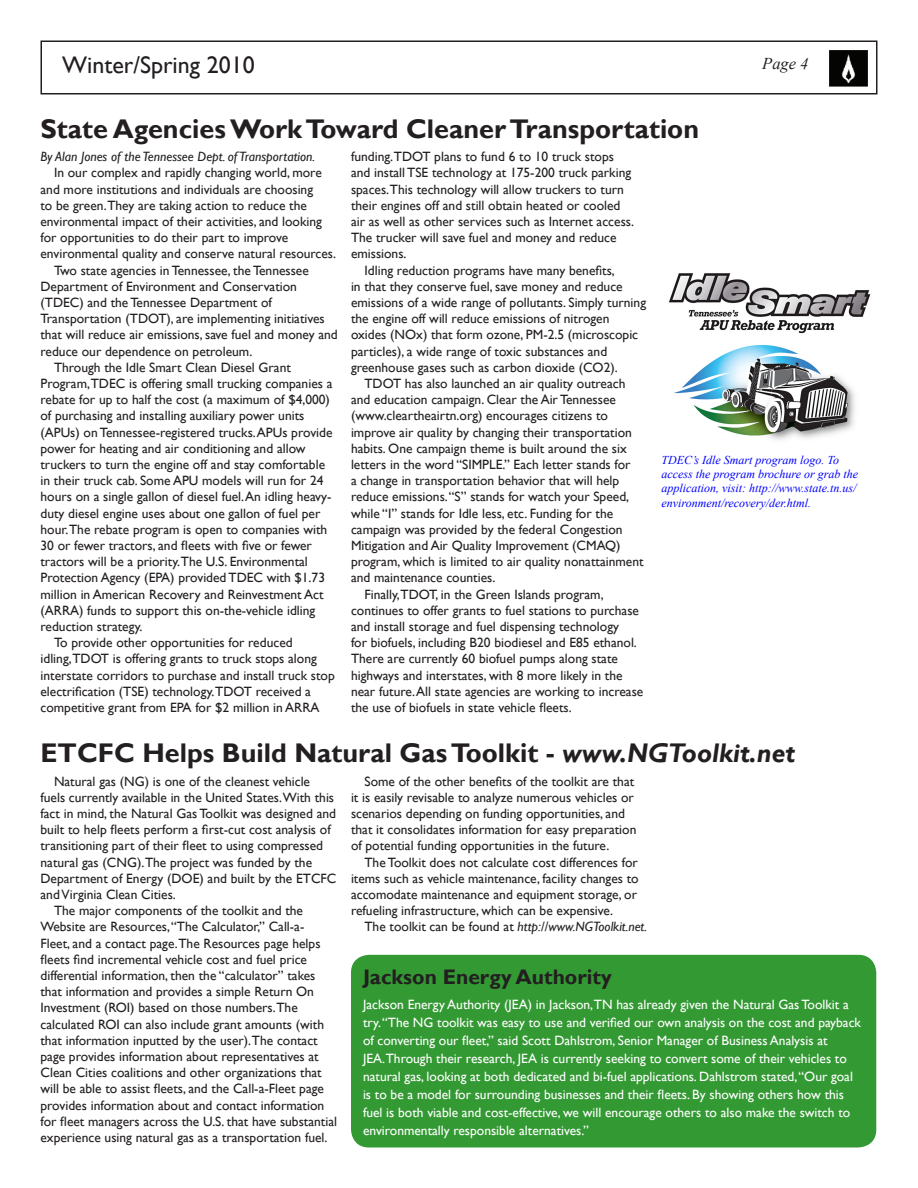
<style>
.page{position:relative;width:918px;height:1188px;background:#fff}
.page>*{position:absolute;margin:0;border:0;box-sizing:border-box;transform-origin:0 0}
.t1{font:700 27px "Gill Sans";color:#231f20}
.t2{font:24px "Gill Sans";color:#231f20}
.t3{font:700 21px "Gill Sans";color:#231f20}
.t4{font:italic 16.5px "Times New Roman";color:#231f20}
.t5{font:13.5px/16.2px "Gill Sans";color:#231f20}
.t6{font:13.5px/18px "Gill Sans";color:#fff}
.t7{font:italic 13.5px "Gill Sans";color:#231f20}
.t8{font:italic 12px/14.4px "Times New Roman";color:#00f}
.s1{font-style:italic}
.s2{font-style:normal}
</style>
<div class="page">
<img style="left:669px;top:273px;width:202px;height:167px">
<div style="left:351px;top:955px;width:525px;height:193px;background:#393;border-radius:18px"></div>
<div style="left:40px;top:40px;width:838px;height:54px;border:2px solid #231f20"></div>
<img style="left:829px;top:50px;width:39px;height:37px">
<p class="t2" style="left:62px;top:51px;width:194px">Winter/Spring 2010</p>
<p class="t4" style="left:762px;top:52px;width:48px">Page 4</p>
<p class="t1" style="left:40px;top:113px;width:660px">State Agencies Work Toward Cleaner Transportation</p>
<p class="t5" style="left:351px;top:149px;width:285px">funding.TDOT plans to fund 6 to 10 truck stops and install TSE technology at 175-200 truck parking spaces.This technology will allow truckers to turn their engines off and still obtain heated or cooled air as well as other services such as Internet access.<br>The trucker will save fuel and money and reduce emissions.</p>
<p class="t5" style="left:351px;top:262px;width:297px;text-indent:14px">Idling reduction programs have many benefits,<br>in that they conserve fuel, save money and reduce emissions of a wide range of pollutants. Simply turning the engine off will reduce emissions of nitrogen oxides (NOx) that form ozone, PM-2.5 (microscopic particles), a wide range of toxic substances and greenhouse gases such as carbon dioxide (CO2).</p>
<p class="t5" style="left:351px;top:376px;width:294px;text-indent:14px">TDOT has also launched an air quality outreach and education campaign. Clear the Air Tennessee (www.cleartheairtn.org) encourages citizens to improve air quality by changing their transportation habits. One campaign theme is built around the six letters in the word “SIMPLE.” Each letter stands for<br>a change in transportation behavior that will help reduce emissions. “S” stands for watch your Speed, while “I” stands for Idle less, etc. Funding for the campaign was provided by the federal Congestion Mitigation and Air Quality Improvement (CMAQ) program, which is limited to air quality nonattainment and maintenance counties.</p>
<p class="t5" style="left:351px;top:586px;width:294px;text-indent:14px">Finally,TDOT, in the Green Islands program, continues to offer grants to fuel stations to purchase and install storage and fuel dispensing technology<br>for biofuels, including B20 biodiesel and E85 ethanol.<br>There are currently 60 biofuel pumps along state highways and interstates, with 8 more likely in the near future. All state agencies are working to increase the use of biofuels in state vehicle fleets.</p>
<p class="t7" style="left:40px;top:149px;width:276px">By Alan Jones of the Tennessee Dept. of Transportation.</p>
<p class="t5" style="left:40px;top:165px;width:297px;text-indent:14px">In our complex and rapidly changing world, more and more institutions and individuals are choosing<br>to be green.They are taking action to reduce the environmental impact of their activities, and looking for opportunities to do their part to improve environmental quality and conserve natural resources.</p>
<p class="t5" style="left:40px;top:262px;width:299px;text-indent:14px">Two state agencies in Tennessee, the Tennessee Department of Environment and Conservation (TDEC) and the Tennessee Department of Transportation (TDOT), are implementing initiatives that will reduce air emissions, save fuel and money and reduce our dependence on petroleum.</p>
<p class="t5" style="left:40px;top:359px;width:294px;text-indent:14px">Through the Idle Smart Clean Diesel Grant Program,TDEC is offering small trucking companies a rebate for up to half the cost (a maximum of $4,000) of purchasing and installing auxiliary power units (APUs) on Tennessee-registered trucks. APUs provide power for heating and air conditioning and allow truckers to turn the engine off and stay comfortable in their truck cab. Some APU models will run for 24 hours on a single gallon of diesel fuel. An idling heavy&shy;duty diesel engine uses about one gallon of fuel per hour.The rebate program is open to companies with 30 or fewer tractors, and fleets with five or fewer tractors will be a priority.The U.S. Environmental Protection Agency (EPA) provided TDEC with $1.73 million in American Recovery and Reinvestment Act (ARRA) funds to support this on-the-vehicle idling reduction strategy.</p>
<p class="t5" style="left:40px;top:635px;width:296px;text-indent:14px">To provide other opportunities for reduced idling,TDOT is offering grants to truck stops along interstate corridors to purchase and install truck stop electrification (TSE) technology.TDOT received a competitive grant from EPA for $2 million in ARRA</p>
<p class="t8" style="left:662px;top:452px;width:198px">TDEC’s Idle Smart program logo. To access the program brochure or grab the application, visit: http://www.state.tn.us/ environment/recovery/der.html.</p>
<p class="t1" style="left:40px;top:737px;width:756px">ETCFC Helps Build Natural Gas Toolkit - <span class="s1">www.NGToolkit.net</span></p>
<p class="t5" style="left:40px;top:773px;width:298px;text-indent:14px">Natural gas (NG) is one of the cleanest vehicle fuels currently available in the United States.With this fact in mind, the Natural Gas Toolkit was designed and built to help fleets perform a first-cut cost analysis of transitioning part of their fleet to using compressed natural gas (CNG).The project was funded by the Department of Energy (DOE) and built by the ETCFC and Virginia Clean Cities.</p>
<p class="t5" style="left:40px;top:903px;width:298px;text-indent:14px">The major components of the toolkit and the Website are Resources, “The Calculator,” Call-a-Fleet, and a contact page.The Resources page helps fleets find incremental vehicle cost and fuel price differential information, then the “calculator” takes that information and provides a simple Return On Investment (ROI) based on those numbers.The calculated ROI can also include grant amounts (with that information inputted by the user).The contact page provides information about representatives at Clean Cities coalitions and other organizations that will be able to assist fleets, and the Call-a-Fleet page provides information about and contact information for fleet managers across the U.S. that have substantial experience using natural gas as a transportation fuel.</p>
<p class="t5" style="left:351px;top:773px;width:287px;text-indent:14px">Some of the other benefits of the toolkit are that it is easily revisable to analyze numerous vehicles or scenarios depending on funding opportunities, and that it consolidates information for easy preparation of potential funding opportunities in the future.</p>
<p class="t5" style="left:351px;top:854px;width:289px;text-indent:14px">The Toolkit does not calculate cost differences for items such as vehicle maintenance, facility changes to accomodate maintenance and equipment storage, or refueling infrastructure, which can be expensive.</p>
<p class="t7" style="left:364px;top:919px;width:284px"><span class="s2">The toolkit can be found at</span> http://www.NGToolkit.net.</p>
<p class="t3" style="left:363px;top:964px;width:250px">Jackson Energy Authority</p>
<p class="t6" style="left:363px;top:995px;width:500px">Jackson Energy Authority (JEA) in Jackson,TN has already given the Natural Gas Toolkit a try. “The NG toolkit was easy to use and verified our own analysis on the cost and payback of converting our fleet,” said Scott Dahlstrom, Senior Manager of Business Analysis at JEA.Through their research, JEA is currently seeking to convert some of their vehicles to natural gas, looking at both dedicated and bi-fuel applications. Dahlstrom stated, “Our goal is to be a model for surrounding businesses and their fleets. By showing others how this fuel is both viable and cost-effective, we will encourage others to also make the switch to environmentally responsible alternatives.”</p>
</div>
